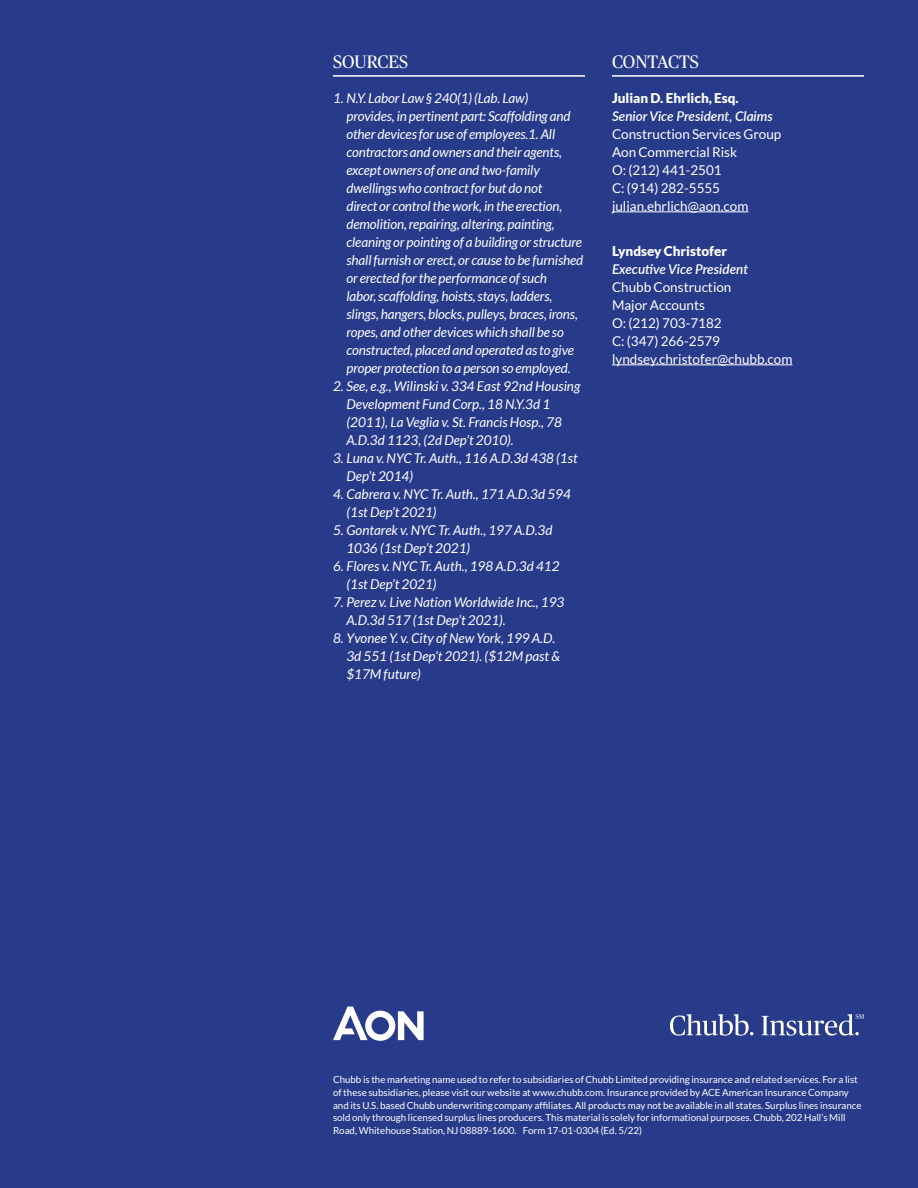
<style>
.page{position:relative;width:918px;height:1188px;background:#283b8b}
.page>*{position:absolute;margin:0;border:0;box-sizing:border-box;transform-origin:0 0}
.t1{font:18px "Chubb Publico";color:#fff}
.t2{font:italic 13.5px/18px "Lato";letter-spacing:-.01em;color:#fff}
.t3{font:13.5px/18px "Lato";color:#fff}
.t4{font:italic 600 13.5px "Lato";color:#fff}
.t5{font:900 13.5px "Lato";color:#fff}
.t6{font:9.75px/12.8px "Lato";color:#fff}
</style>
<div class="page">
<hr style="left:612px;top:75px;width:252px;height:2px;background:#fff">
<hr style="left:612px;top:211px;width:137px;height:1px;background:#fff">
<hr style="left:612px;top:364px;width:180px;height:1px;background:#fff">
<hr style="left:333px;top:75px;width:252px;height:2px;background:#fff">
<svg style="left:670px;top:1014px;width:83px;height:22px"></svg>
<svg style="left:761px;top:1014px;width:103px;height:22px"></svg>
<svg style="left:333px;top:1007px;width:91px;height:34px"></svg>
<h1 class="t1" style="left:333px;top:50px;width:77px">SOURCES</h1>
<p class="t2" style="left:346px;top:89px;width:238px;text-indent:-14px">1. N.Y. Labor Law § 240(1) (Lab. Law)<br>provides, in pertinent part: Scaffolding and other devices for use of employees.1. All contractors and owners and their agents, except owners of one and two-family dwellings who contract for but do not<br>direct or control the work, in the erection, demolition, repairing, altering, painting, cleaning or pointing of a building or structure shall furnish or erect, or cause to be furnished or erected for the performance of such<br>labor, scaffolding, hoists, stays, ladders, slings, hangers, blocks, pulleys, braces, irons, ropes, and other devices which shall be so constructed, placed and operated as to give proper protection to a person so employed.</p>
<p class="t2" style="left:346px;top:377px;width:235px;text-indent:-14px">2. See, e.g., Wilinski v. 334 East 92nd Housing Development Fund Corp., 18 N.Y.3d 1 (2011), La Veglia v. St. Francis Hosp., 78<br>A.D.3d 1123, (2d Dep’t 2010).</p>
<p class="t2" style="left:346px;top:449px;width:233px;text-indent:-14px">3. Luna v. NYC Tr. Auth., 116 A.D.3d 438 (1st<br>Dep’t 2014)</p>
<p class="t2" style="left:346px;top:485px;width:226px;text-indent:-14px">4. Cabrera v. NYC Tr. Auth., 171 A.D.3d 594 (1st Dep’t 2021)</p>
<p class="t2" style="left:346px;top:521px;width:207px;text-indent:-14px">5. Gontarek v. NYC Tr. Auth., 197 A.D.3d<br>1036 (1st Dep’t 2021)</p>
<p class="t2" style="left:346px;top:557px;width:215px;text-indent:-14px">6. Flores v. NYC Tr. Auth., 198 A.D.3d 412 (1st Dep’t 2021)</p>
<p class="t2" style="left:346px;top:593px;width:219px;text-indent:-14px">7. Perez v. Live Nation Worldwide Inc., 193<br>A.D.3d 517 (1st Dep’t 2021).</p>
<p class="t2" style="left:347px;top:629px;width:215px;text-indent:-14px">8. Yvonee Y. v. City of New York, 199 A.D.<br>3d 551 (1st Dep’t 2021). ($12M past &amp; $17M future)</p>
<h1 class="t1" style="left:612px;top:50px;width:88px">CONTACTS</h1>
<p class="t5" style="left:612px;top:90px;width:128px">Julian D. Ehrlich, Esq.</p>
<p class="t4" style="left:612px;top:106px;width:162px">Senior Vice President, Claims</p>
<p class="t3" style="left:612px;top:125px;width:171px">Construction Services Group<br>Aon Commercial Risk<br>O: (212) 441-2501<br>C: (914) 282-5555 julian.ehrlich@aon.com</p>
<p class="t5" style="left:612px;top:243px;width:117px">Lyndsey Christofer</p>
<p class="t4" style="left:612px;top:259px;width:138px">Executive Vice President</p>
<p class="t3" style="left:612px;top:278px;width:182px">Chubb Construction<br>Major Accounts<br>O: (212) 703-7182<br>C: (347) 266-2579 lyndsey.christofer@chubb.com</p>
<p class="t6" style="left:333px;top:1073px;width:530px">Chubb is the marketing name used to refer to subsidiaries of Chubb Limited providing insurance and related services. For a list of these subsidiaries, please visit our website at www.chubb.com. Insurance provided by ACE American Insurance Company and its U.S. based Chubb underwriting company affiliates. All products may not be available in all states. Surplus lines insurance sold only through licensed surplus lines producers. This material is solely for informational purposes. Chubb, 202 Hall’s Mill Road, Whitehouse Station, NJ 08889-1600. Form 17-01-0304 (Ed. 5/22)</p>
</div>
